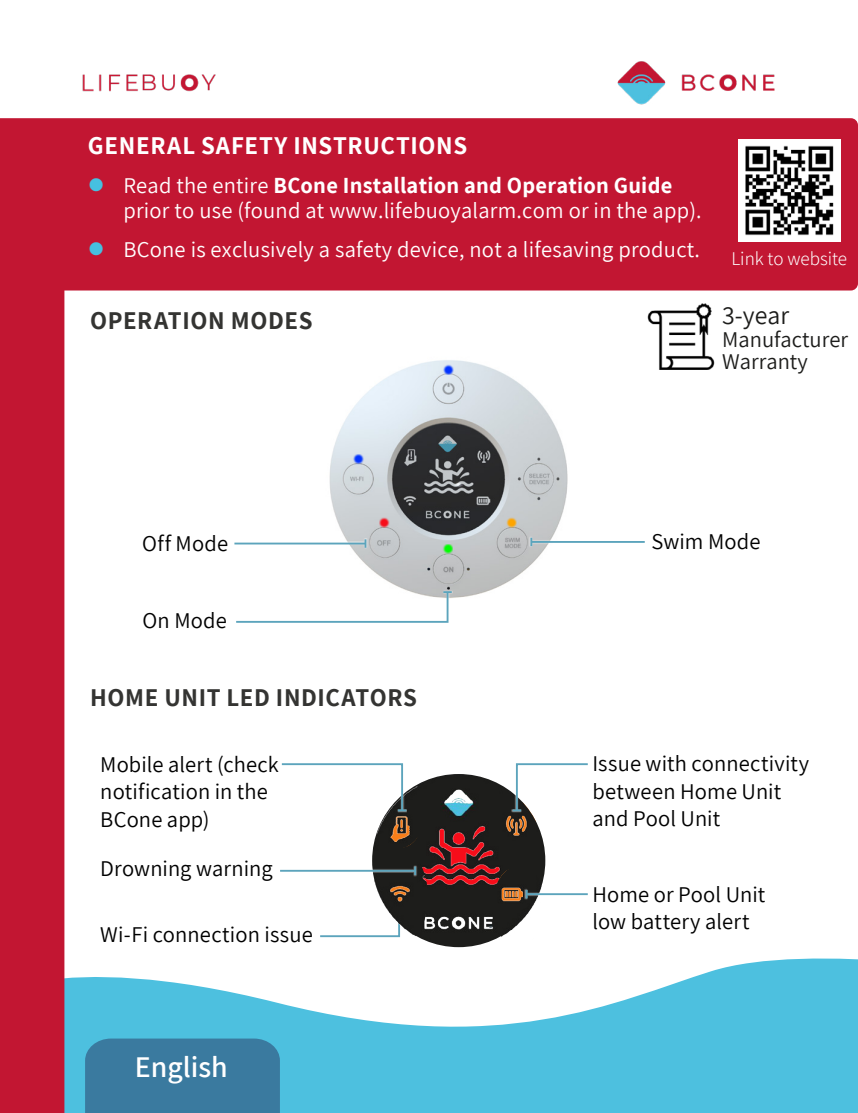
<style>
.page{position:relative;width:858px;height:1113px;background:#fff}
.page>*{position:absolute;margin:0;border:0;box-sizing:border-box;transform-origin:0 0}
.t1{font:600 30px "Assistant";color:#fff}
.t2{font:25.75px "Assistant";color:#1d1d1b}
.t3{font:700 25px "Assistant";letter-spacing:.025em;color:#343432}
.t4{font:700 25px "Assistant";letter-spacing:.025em;color:#fff}
.t5{font:22.5px/27.5px "Assistant";letter-spacing:.005em;color:#000}
.t6{font:22.5px/25px "Assistant";letter-spacing:.01em;color:#fff}
.t7{font:22.5px/22.5px "Assistant";color:#1d1d1b}
.t8{font:300 19px "Assistant";color:#fff}
.s1{font-weight:700}
</style>
<div class="page">
<img style="left:82px;top:74px;width:134px;height:18px">
<svg style="left:64px;top:931px;width:793px;height:182px;fill:#4dc0df"></svg>
<div style="left:85px;top:1038px;width:195px;height:75px;background:#3a7a9f"></div>
<img style="left:617px;top:61px;width:158px;height:44px">
<div style="left:0;top:290px;width:64px;height:823px;background:#c21632"></div>
<div style="left:0;top:118px;width:857px;height:172px;background:#c21632"></div>
<img style="left:329px;top:360px;width:239px;height:238px">
<svg style="left:442px;top:364px;width:12px;height:11px"></svg>
<svg style="left:446px;top:367px;width:4px;height:5px"></svg>
<svg style="left:442px;top:544px;width:11px;height:10px"></svg>
<svg style="left:446px;top:546px;width:4px;height:5px"></svg>
<svg style="left:506px;top:517px;width:11px;height:11px"></svg>
<svg style="left:509px;top:520px;width:5px;height:5px"></svg>
<svg style="left:378px;top:517px;width:11px;height:11px"></svg>
<svg style="left:382px;top:520px;width:4px;height:5px"></svg>
<svg style="left:352px;top:453px;width:12px;height:11px"></svg>
<svg style="left:356px;top:456px;width:4px;height:5px"></svg>
<svg style="left:236px;top:590px;width:216px;height:33px"></svg>
<svg style="left:529px;top:536px;width:116px;height:12px"></svg>
<hr style="left:531px;top:541px;width:113px;height:2px;background:#5ca4bc">
<svg style="left:530px;top:538px;width:2px;height:8px"></svg>
<svg style="left:234px;top:538px;width:134px;height:11px"></svg>
<hr style="left:234px;top:542px;width:131px;height:2px;background:#5ca4bc">
<svg style="left:364px;top:539px;width:2px;height:9px"></svg>
<img style="left:372px;top:774px;width:173px;height:173px;border-radius:87px">
<img style="left:372px;top:848px;width:56px;height:96px">
<img style="left:492px;top:865px;width:53px;height:82px">
<img style="left:373px;top:781px;width:52px;height:67px">
<svg style="left:281px;top:763px;width:125px;height:49px"></svg>
<svg style="left:524px;top:888px;width:64px;height:11px"></svg>
<hr style="left:526px;top:893px;width:61px;height:2px;background:#5ca4bc">
<svg style="left:525px;top:890px;width:2px;height:8px"></svg>
<svg style="left:280px;top:865px;width:137px;height:11px"></svg>
<hr style="left:280px;top:870px;width:135px;height:1px;background:#5ca4bc">
<svg style="left:414px;top:866px;width:2px;height:9px"></svg>
<svg style="left:512px;top:763px;width:76px;height:49px"></svg>
<img style="left:647px;top:303px;width:68px;height:67px">
<img style="left:738px;top:139px;width:102px;height:102px">
<svg style="left:90px;top:178px;width:13px;height:13px"></svg>
<svg style="left:90px;top:242px;width:13px;height:13px"></svg>
<p class="t4" style="left:88px;top:128px;width:381px">GENERAL SAFETY INSTRUCTIONS</p>
<p class="t6" style="left:123px;top:172px;width:580px">Read the entire <span class="s1">BCone Installation and Operation Guide </span>prior to use (found at www.lifebuoyalarm.com or in the app).</p>
<p class="t6" style="left:123px;top:236px;width:578px">BCone is exclusively a safety device, not a lifesaving product.</p>
<p class="t8" style="left:731px;top:245px;width:117px">Link to website</p>
<p class="t3" style="left:90px;top:303px;width:224px">OPERATION MODES</p>
<p class="t2" style="left:722px;top:298px;width:68px">3-year</p>
<p class="t7" style="left:722px;top:327px;width:127px">Manufacturer<br>Warranty</p>
<p class="t5" style="left:142px;top:529px;width:87px">Off Mode</p>
<p class="t5" style="left:651px;top:526px;width:110px">Swim Mode</p>
<p class="t5" style="left:142px;top:605px;width:86px">On Mode</p>
<p class="t3" style="left:90px;top:680px;width:328px">HOME UNIT LED INDICATORS</p>
<p class="t5" style="left:100px;top:749px;width:180px">Mobile alert (check notification in the<br>BCone app)</p>
<p class="t5" style="left:592px;top:749px;width:218px">Issue with connectivity between Home Unit and Pool Unit</p>
<p class="t5" style="left:100px;top:853px;width:174px">Drowning warning</p>
<p class="t5" style="left:100px;top:919px;width:214px">Wi-Fi connection issue</p>
<h1 class="t1" style="left:135px;top:1046px;width:94px">English</h1>
<p class="t5" style="left:592px;top:879px;width:174px">Home or Pool Unit low battery alert</p>
</div>
